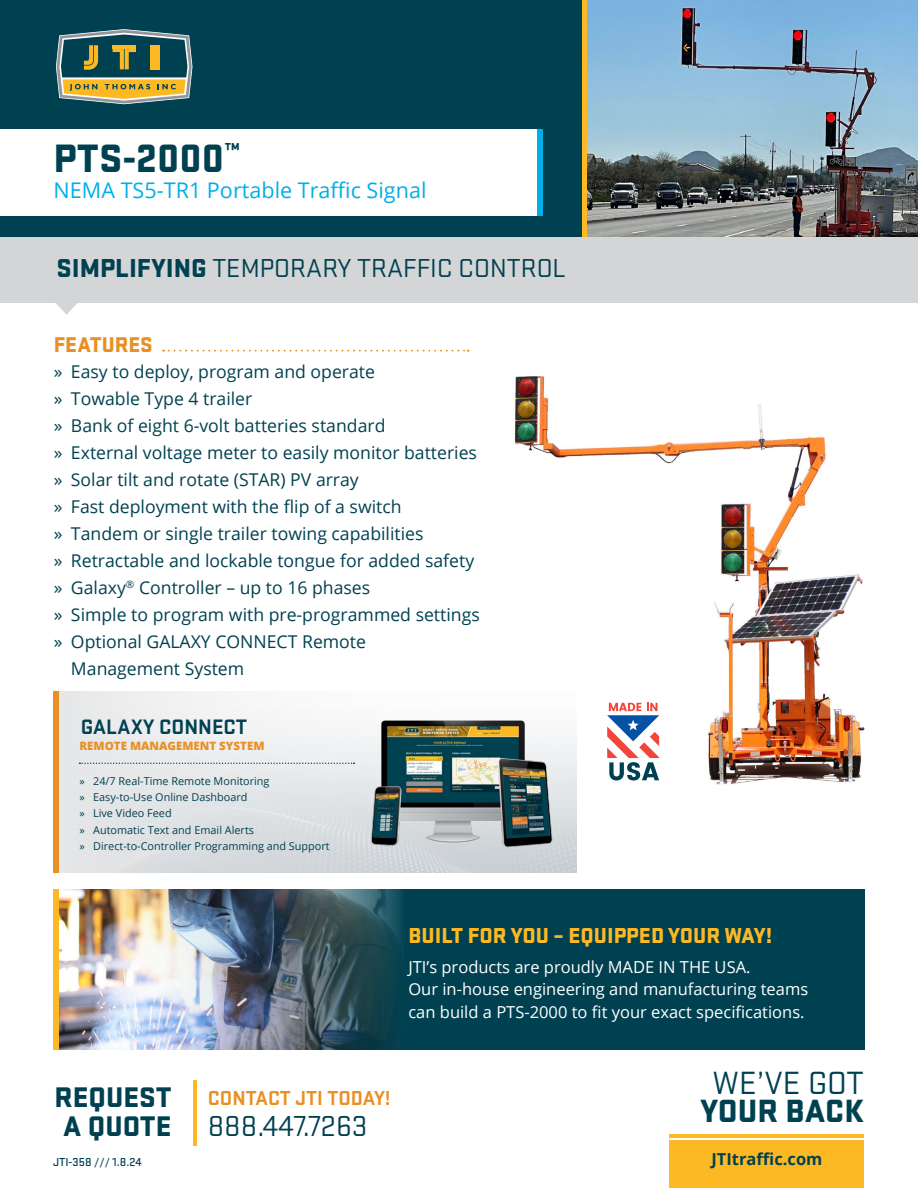
<style>
.page{position:relative;width:918px;height:1188px;background:#fff}
.page>*{position:absolute;margin:0;border:0;box-sizing:border-box;transform-origin:0 0}
.t1{font:900 41.25px "Stratum 2";color:#004151}
.t2{font:33.45px "Stratum 2";color:#004151}
.t3{font:900 33.45px "Stratum 2";color:#004151}
.t4{font:30.15px "Stratum 2";color:#004151}
.t5{font:900 29.55px/28.3px "Stratum 2";color:#004151}
.t6{font:27px "Stratum 2";color:#004151}
.t7{font:900 22.5px "Stratum 2";color:#fdb924}
.t8{font:900 22.2px "Stratum 2";color:#e98f23}
.t9{font:700 21.75px "Stratum 2";color:#004151}
.t10{font:21.6px "Open Sans";color:#00afe8}
.t11{font:700 21px "Stratum 2";color:#e98f23}
.t12{font:17.7px "Open Sans";color:#004151}
.t13{font:16.5px/22.5px "Open Sans";color:#fff}
.t14{font:700 16.5px "Open Sans";color:#004151}
.t15{font:500 12px "Stratum 2";color:#004151}
.t16{font:800 11.55px "Open Sans";color:#e98f23}
.t17{font:10.8px/16.4px "Open Sans";color:#004151}
.s1{font-weight:900}
</style>
<div class="page">
<img style="left:514px;top:375px;width:351px;height:435px">
<div style="left:0;top:202px;width:918px;height:101px;background:#d3d5d6"></div>
<svg style="left:56px;top:303px;width:21px;height:12px"></svg>
<div style="left:0;top:0;width:918px;height:236px;background:#004151"></div>
<img style="left:587px;top:0;width:331px;height:236px">
<div style="left:582px;top:0;width:5px;height:236px;background:#fdb924"></div>
<div style="left:0;top:129px;width:541px;height:87px;background:#fff"></div>
<div style="left:537px;top:129px;width:6px;height:87px;background:#00afe8"></div>
<svg style="left:56px;top:29px;width:136px;height:75px"></svg>
<svg style="left:163px;top:350px;width:306px;height:2px"></svg>
<hr style="left:193px;top:1081px;width:4px;height:65px;background:#fdb924">
<div style="left:53px;top:890px;width:811px;height:160px;background:#004151"></div>
<img style="left:59px;top:890px;width:342px;height:160px">
<div style="left:53px;top:890px;width:6px;height:160px;background:#fdb924"></div>
<div style="left:670px;top:1140px;width:194px;height:48px;background:#fdb924"></div>
<hr style="left:670px;top:1135px;width:194px;height:3px;background:#fdb924">
<svg style="left:607px;top:703px;width:52px;height:78px"></svg>
<img style="left:61px;top:691px;width:515px;height:182px">
<img style="left:368px;top:717px;width:190px;height:133px">
<div style="left:53px;top:691px;width:6px;height:182px;background:#e98f23"></div>
<svg style="left:79px;top:763px;width:276px;height:1px"></svg>
<h1 class="t1" style="left:54px;top:129px;width:188px">PTS-2000<sup>™</sup></h1>
<p class="t10" style="left:54px;top:176px;width:374px">NEMA TS5-TR1 Portable Traffic Signal</p>
<h3 class="t6" style="left:57px;top:250px;width:511px"><span class="s1">SIMPLIFYING</span> TEMPORARY TRAFFIC CONTROL</h3>
<p class="t8" style="left:54px;top:328px;width:100px">FEATURES</p>
<p class="t12" style="left:54px;top:360px;width:323px">» Easy to deploy, program and operate</p>
<p class="t12" style="left:54px;top:387px;width:200px">» Towable Type 4 trailer</p>
<p class="t12" style="left:54px;top:414px;width:333px">» Bank of eight 6-volt batteries standard</p>
<p class="t12" style="left:54px;top:441px;width:425px">» External voltage meter to easily monitor batteries</p>
<p class="t12" style="left:54px;top:468px;width:306px">» Solar tilt and rotate (STAR) PV array</p>
<p class="t12" style="left:54px;top:495px;width:349px">» Fast deployment with the flip of a switch</p>
<p class="t12" style="left:54px;top:522px;width:371px">» Tandem or single trailer towing capabilities</p>
<p class="t12" style="left:54px;top:549px;width:422px">» Retractable and lockable tongue for added safety</p>
<p class="t12" style="left:54px;top:576px;width:318px">» Galaxy<sup>®</sup> Controller – up to 16 phases</p>
<p class="t12" style="left:54px;top:603px;width:427px">» Simple to program with pre-programmed settings</p>
<p class="t12" style="left:54px;top:630px;width:314px">» Optional GALAXY CONNECT Remote</p>
<p class="t12" style="left:71px;top:657px;width:175px">Management System</p>
<p class="t9" style="left:81px;top:712px;width:168px">GALAXY CONNECT</p>
<p class="t16" style="left:79px;top:737px;width:187px">REMOTE MANAGEMENT SYSTEM</p>
<p class="t17" style="left:79px;top:773px;width:252px">» 24/7 Real-Time Remote Monitoring<br>» Easy-to-Use Online Dashboard<br>» Live Video Feed<br>» Automatic Text and Email Alerts<br>» Direct-to-Controller Programming and Support</p>
<h3 class="t5" style="left:54px;top:1081px;width:119px">REQUEST<br>A QUOTE</h3>
<p class="t15" style="left:53px;top:1154px;width:90px">JTI-358 /// 1.8.24</p>
<p class="t7" style="left:408px;top:919px;width:365px">BUILT FOR YOU – EQUIPPED YOUR WAY!</p>
<p class="t13" style="left:408px;top:955px;width:401px">JTI’s products are proudly MADE IN THE USA.<br>Our in-house engineering and manufacturing teams can build a PTS-2000 to fit your exact specifications.</p>
<p class="t11" style="left:208px;top:1084px;width:185px">CONTACT JTI TODAY!</p>
<h3 class="t4" style="left:208px;top:1106px;width:161px">888.447.7263</h3>
<h2 class="t2" style="left:713px;top:1061px;width:153px">WE’VE GOT</h2>
<h2 class="t3" style="left:701px;top:1086px;width:165px">YOUR BACK</h2>
<p class="t14" style="left:711px;top:1148px;width:112px">JTItraffic.com</p>
</div>
